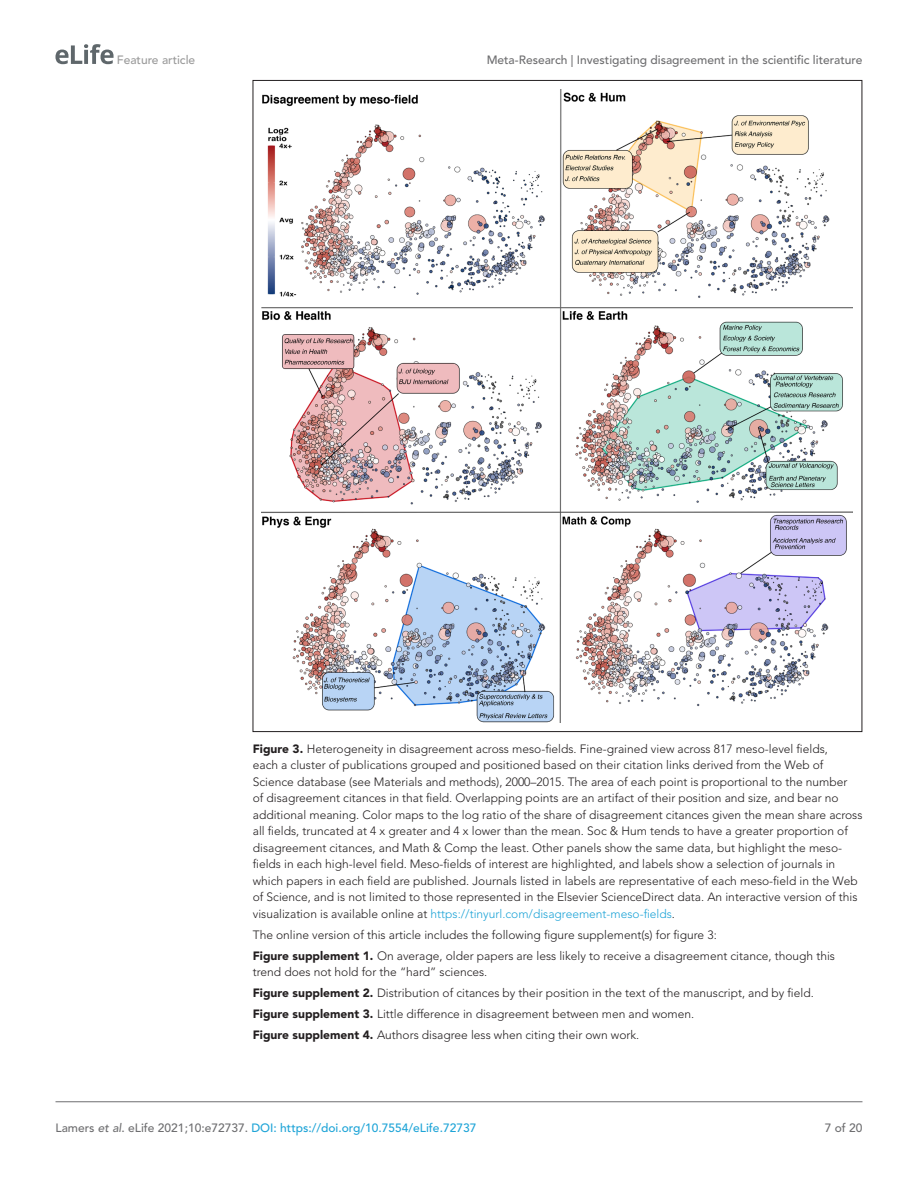
<style>
.page{position:relative;width:918px;height:1188px;background:#fff}
.page>*{position:absolute;margin:0;border:0;box-sizing:border-box;transform-origin:0 0}
.t1{font:300 12px/16.5px "Avenir LT Std";color:#231f20}
.t2{font:500 12px "Avenir LT Std";color:#1ea4d7}
.t3{font:500 12px "Avenir LT Std";color:#6e6e70}
.t4{font:500 12px "Avenir LT Std";color:#9a9a9a}
.s1{font-weight:900}
.s2{color:#1ea4d7}
.s3{color:#6e6e70}
.s4{font-style:italic;color:#6e6e70}
</style>
<div class="page">
<svg style="left:55px;top:44px;width:59px;height:20px"></svg>
<hr style="left:56px;top:1101px;width:806px;height:1px;background:#6e6e70">
<img style="left:262px;top:89px;width:591px;height:634px">
<p class="t4" style="left:117px;top:53px;width:80px">Feature article</p>
<p class="t3" style="left:487px;top:53px;width:377px">Meta-Research | Investigating disagreement in the scientific literature</p>
<p class="t1" style="left:253px;top:740px;width:611px"><span class="s1">Figure 3.</span> Heterogeneity in disagreement across meso-fields. Fine-grained view across 817 meso-level fields,<br>each a cluster of publications grouped and positioned based on their citation links derived from the Web of Science database (see Materials and methods), 2000–2015. The area of each point is proportional to the number<br>of disagreement citances in that field. Overlapping points are an artifact of their position and size, and bear no additional meaning. Color maps to the log ratio of the share of disagreement citances given the mean share across all fields, truncated at 4 x greater and 4 x lower than the mean. Soc &amp; Hum tends to have a greater proportion of disagreement citances, and Math &amp; Comp the least. Other panels show the same data, but highlight the meso&shy;fields in each high-level field. Meso-fields of interest are highlighted, and labels show a selection of journals in which papers in each field are published. Journals listed in labels are representative of each meso-field in the Web of Science, and is not limited to those represented in the Elsevier ScienceDirect data. An interactive version of this visualization is available online at <span class="s2">https://tinyurl.com/disagreement-meso-fields</span>.</p>
<p class="t1" style="left:253px;top:924px;width:584px;line-height:21px">The online version of this article includes the following figure supplement(s) for figure 3:<br><span class="s1">Figure supplement 1.</span> On average, older papers are less likely to receive a disagreement citance, though this</p>
<p class="t1" style="left:253px;top:962px;width:563px;line-height:21px">trend does not hold for the “hard” sciences.<br><span class="s1">Figure supplement 2.</span> Distribution of citances by their position in the text of the manuscript, and by field.<br><span class="s1">Figure supplement 3.</span> Little difference in disagreement between men and women.<br><span class="s1">Figure supplement 4.</span> Authors disagree less when citing their own work.</p>
<p class="t2" style="left:56px;top:1121px;width:422px"><span class="s3">Lamers</span> <span class="s4">et al</span><span class="s3">. eLife 2021;10:e72737.</span> DOI: https://doi.org/10.7554/eLife.72737</p>
<p class="t3" style="left:825px;top:1121px;width:39px">7 of 20</p>
</div>
